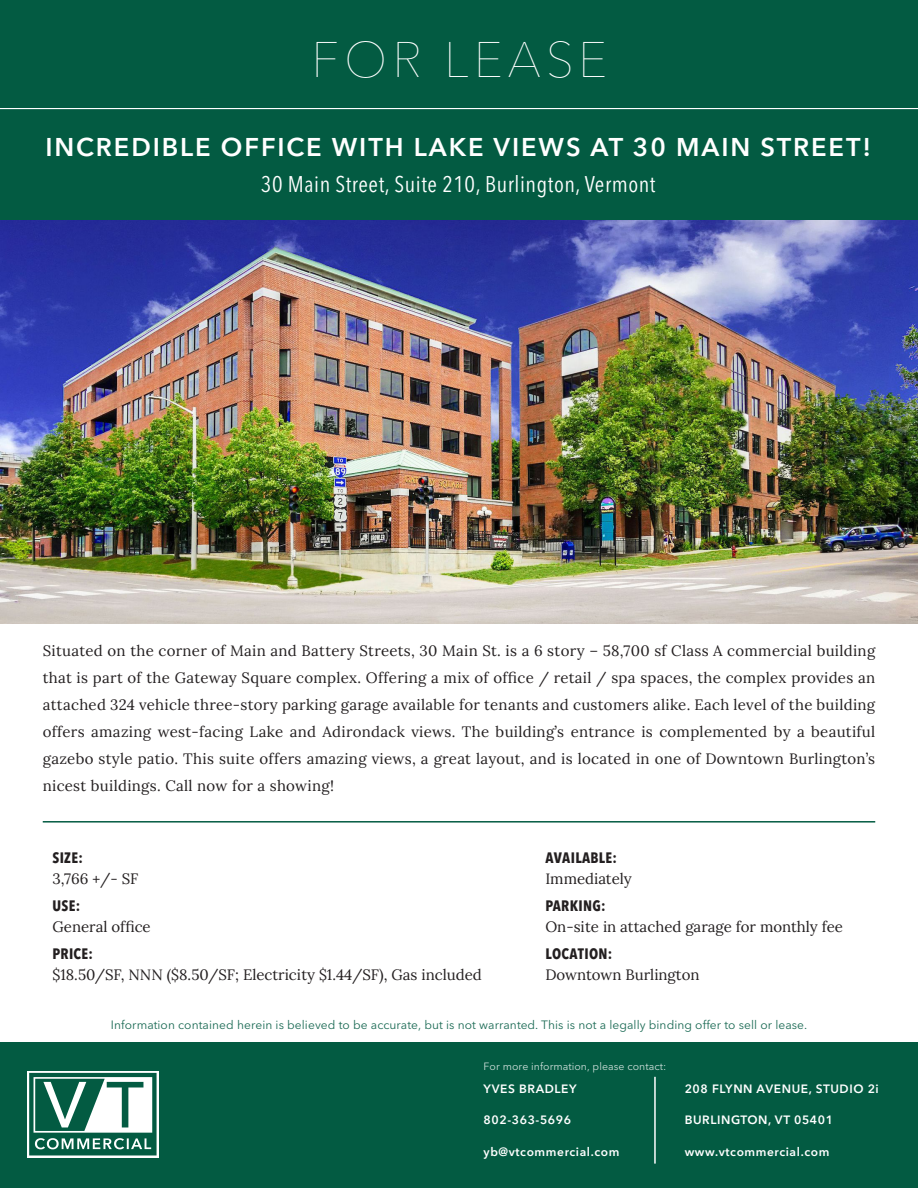
<style>
.page{position:relative;width:918px;height:1188px;background:#fff}
.page>*{position:absolute;margin:0;border:0;box-sizing:border-box;transform-origin:0 0}
.t1{font:100 49.5px "Avenir Next LT Pro";letter-spacing:.1em;color:#fff}
.t2{font:600 25.5px "Avenir Next LT Pro";letter-spacing:.075em;color:#fff}
.t3{font:condensed 22.5px "Avenir Next LT Pro";letter-spacing:.025em;color:#fff}
.t4{font:15px/27px "Lora";color:#231f20;text-align:justify}
.t5{font:700 condensed 15px "Avenir Next LT Pro";letter-spacing:.02em;color:#231f20}
.t6{font:12px "Avenir Next LT Pro";letter-spacing:.005em;color:#1c6b55}
.t7{font:600 12px "Avenir Next LT Pro";letter-spacing:.05em;color:#fff}
.t8{font:10.5px "Avenir Next LT Pro";letter-spacing:.005em;color:#cdded9}
</style>
<div class="page">
<div style="left:0;top:0;width:918px;height:221px;background:#035b42"></div>
<img style="left:0;top:221px;width:918px;height:403px">
<hr style="left:0;top:108px;width:918px;height:1px;background:#fff">
<div style="left:0;top:1042px;width:918px;height:146px;background:#035b42"></div>
<svg style="left:27px;top:1071px;width:132px;height:87px"></svg>
<svg style="left:29px;top:1073px;width:128px;height:82px"></svg>
<hr style="left:654px;top:1077px;width:2px;height:87px;background:#fff">
<hr style="left:43px;top:821px;width:832px;height:2px;background:#035b42">
<h1 class="t1" style="left:312px;top:17px;width:297px">FOR LEASE</h1>
<h2 class="t2" style="left:45px;top:132px;width:827px">INCREDIBLE OFFICE WITH LAKE VIEWS AT 30 MAIN STREET!</h2>
<h3 class="t3" style="left:261px;top:171px;width:396px">30 Main Street, Suite 210, Burlington, Vermont</h3>
<p class="t4" style="left:43px;top:636px;width:834px">Situated on the corner of Main and Battery Streets, 30 Main St. is a 6 story – 58,700 sf Class A commercial building that is part of the Gateway Square complex. Offering a mix of office / retail / spa spaces, the complex provides an attached 324 vehicle three-story parking garage available for tenants and customers alike. Each level of the building offers amazing west-facing Lake and Adirondack views. The building’s entrance is complemented by a beautiful gazebo style patio. This suite offers amazing views, a great layout, and is located in one of Downtown Burlington’s nicest buildings. Call now for a showing!</p>
<p class="t5" style="left:52px;top:848px;width:32px">SIZE:</p>
<p class="t4" style="left:52px;top:864px;width:87px">3,766 +/- SF</p>
<p class="t5" style="left:52px;top:897px;width:29px">USE:</p>
<p class="t4" style="left:52px;top:912px;width:100px">General office</p>
<p class="t5" style="left:52px;top:945px;width:42px">PRICE:</p>
<p class="t4" style="left:52px;top:961px;width:431px">$18.50/SF, NNN ($8.50/SF; Electricity $1.44/SF), Gas included</p>
<p class="t5" style="left:545px;top:848px;width:73px">AVAILABLE:</p>
<p class="t4" style="left:545px;top:864px;width:88px">Immediately</p>
<p class="t5" style="left:545px;top:897px;width:62px">PARKING:</p>
<p class="t4" style="left:545px;top:912px;width:299px">On-site in attached garage for monthly fee</p>
<p class="t5" style="left:545px;top:945px;width:69px">LOCATION:</p>
<p class="t4" style="left:545px;top:961px;width:156px">Downtown Burlington</p>
<p class="t6" style="left:111px;top:1015px;width:698px">Information contained herein is believed to be accurate, but is not warranted. This is not a legally binding offer to sell or lease.</p>
<p class="t8" style="left:484px;top:1058px;width:184px">For more information, please contact:</p>
<p class="t7" style="left:484px;top:1081px;width:94px">YVES BRADLEY</p>
<p class="t7" style="left:484px;top:1113px;width:89px">802-363-5696</p>
<p class="t7" style="left:484px;top:1144px;width:137px">yb@vtcommercial.com</p>
<p class="t7" style="left:685px;top:1081px;width:196px">208 FLYNN AVENUE, STUDIO 2i</p>
<p class="t7" style="left:685px;top:1113px;width:150px">BURLINGTON, VT 05401</p>
<p class="t7" style="left:685px;top:1144px;width:146px">www.vtcommercial.com</p>
</div>
